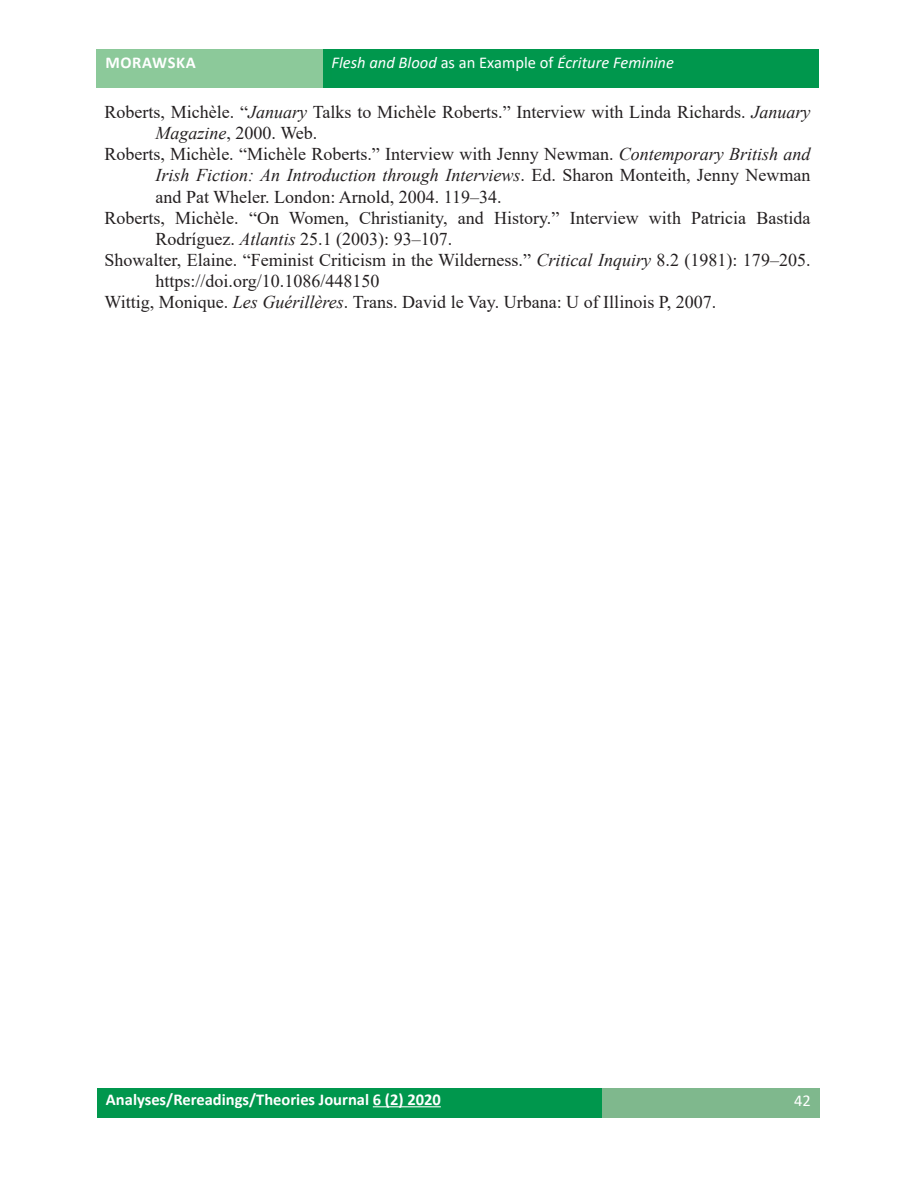
<style>
.page{position:relative;width:915px;height:1187px;background:#fff}
.page>*{position:absolute;margin:0;border:0;box-sizing:border-box;transform-origin:0 0}
.t1{font:18px "Times New Roman";color:#231f20}
.t2{font:italic 18px "Times New Roman";color:#231f20}
.t3{font:700 16.5px "Calibri";color:#fff}
.t4{font:italic 16.5px "Calibri";color:#fff}
.t5{font:700 16.5px "Calibri";letter-spacing:.04em;color:#fff}
.t6{font:16.5px "Calibri";color:#fff}
.s1{font-style:normal}
.s2{font-style:italic}
</style>
<div class="page">
<div style="left:97px;top:49px;width:226px;height:38px;background:#8cc99a"></div>
<div style="left:323px;top:49px;width:495px;height:38px;background:#00974d"></div>
<div style="left:602px;top:1088px;width:217px;height:30px;background:#7fb88d"></div>
<div style="left:97px;top:1088px;width:505px;height:30px;background:#00974d"></div>
<hr style="left:373px;top:1106px;width:67px;height:1px;background:#fff">
<p class="t5" style="left:105px;top:51px;width:92px">MORAWSKA</p>
<p class="t4" style="left:331px;top:51px;width:344px">Flesh and Blood <span class="s1">as an Example of</span> Écriture Feminine</p>
<p class="t1" style="left:104px;top:99px;width:707px">Roberts, Michèle. “<span class="s2">January</span> Talks to Michèle Roberts.” Interview with Linda Richards. <span class="s2">January</span></p>
<p class="t1" style="left:155px;top:120px;width:163px"><span class="s2">Magazine</span>, 2000. Web.</p>
<p class="t1" style="left:104px;top:141px;width:707px">Roberts, Michèle. “Michèle Roberts.” Interview with Jenny Newman. <span class="s2">Contemporary British and</span></p>
<p class="t2" style="left:155px;top:163px;width:656px">Irish Fiction: An Introduction through Interviews<span class="s1">. Ed. Sharon Monteith, Jenny Newman</span></p>
<p class="t1" style="left:155px;top:184px;width:347px">and Pat Wheler. London: Arnold, 2004. 119–34.</p>
<p class="t1" style="left:104px;top:205px;width:707px">Roberts, Michèle. “On Women, Christianity, and History.” Interview with Patricia Bastida</p>
<p class="t1" style="left:155px;top:226px;width:298px">Rodríguez. <span class="s2">Atlantis</span> 25.1 (2003): 93–107.</p>
<p class="t1" style="left:104px;top:247px;width:707px">Showalter, Elaine. “Feminist Criticism in the Wilderness.” <span class="s2">Critical Inquiry</span> 8.2 (1981): 179–205.</p>
<p class="t1" style="left:155px;top:268px;width:225px">https://doi.org/10.1086/448150</p>
<p class="t1" style="left:104px;top:289px;width:613px">Wittig, Monique. <span class="s2">Les Guérillères</span>. Trans. David le Vay. Urbana: U of Illinois P, 2007.</p>
<p class="t3" style="left:106px;top:1087px;width:336px">Analyses/Rereadings/Theories Journal 6 (2) 2020</p>
<p class="t6" style="left:793px;top:1088px;width:18px">42</p>
</div>
